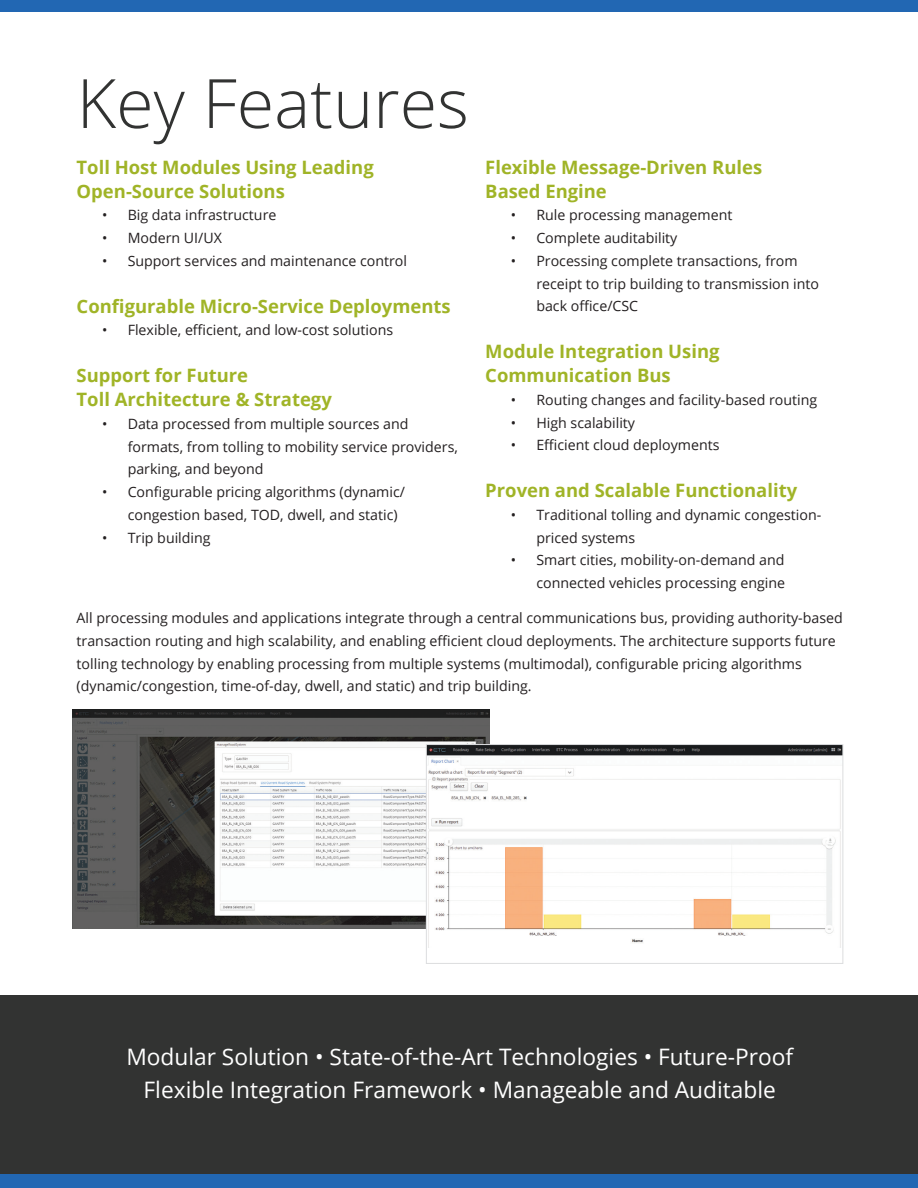
<style>
.page{position:relative;width:918px;height:1188px;background:#fff}
.page>*{position:absolute;margin:0;border:0;box-sizing:border-box;transform-origin:0 0}
.t1{font:300 68.1px "Open Sans";color:#323332}
.t2{font:22.65px/32.7px "Open Sans";color:#fff;text-align:center}
.t3{font:700 18.45px/24.2px "Open Sans";color:#a0b427}
.t4{font:14.25px/22.6px "Open Sans";color:#231f20}
</style>
<div class="page">
<img style="left:73px;top:709px;width:416px;height:219px">
<img style="left:428px;top:746px;width:413px;height:201px">
<div style="left:426px;top:744px;width:417px;height:220px;border:1px solid #dcdddf"></div>
<div style="left:0;top:995px;width:918px;height:179px;background:#323332"></div>
<div style="left:0;top:0;width:918px;height:12px;background:#2267b3"></div>
<div style="left:0;top:1174px;width:918px;height:14px;background:#2267b3"></div>
<h1 class="t1" style="left:77px;top:57px;width:394px">Key Features</h1>
<p class="t3" style="left:485px;top:154px;width:278px">Flexible Message-Driven Rules<br>Based Engine</p>
<p class="t4" style="left:511px;top:204px;width:223px">• Rule processing management</p>
<p class="t4" style="left:511px;top:226px;width:168px">• Complete auditability</p>
<p class="t4" style="left:536px;top:249px;width:284px;text-indent:-26px">• Processing complete transactions, from receipt to trip building to transmission into back office/CSC</p>
<p class="t3" style="left:485px;top:339px;width:236px">Module Integration Using<br>Communication Bus</p>
<p class="t4" style="left:511px;top:388px;width:308px">• Routing changes and facility-based routing</p>
<p class="t4" style="left:511px;top:411px;width:126px">• High scalability</p>
<p class="t4" style="left:511px;top:433px;width:210px">• Efficient cloud deployments</p>
<p class="t3" style="left:485px;top:478px;width:313px">Proven and Scalable Functionality</p>
<p class="t4" style="left:536px;top:503px;width:287px;text-indent:-26px">• Traditional tolling and dynamic congestion&shy;priced systems</p>
<p class="t4" style="left:511px;top:548px;width:276px;text-align:right">• Smart cities, mobility-on-demand and connected vehicles processing engine</p>
<p class="t4" style="left:77px;top:606px;width:768px">All processing modules and applications integrate through a central communications bus, providing authority-based transaction routing and high scalability, and enabling efficient cloud deployments. The architecture supports future tolling technology by enabling processing from multiple systems (multimodal), configurable pricing algorithms (dynamic/congestion, time-of-day, dwell, and static) and trip building.</p>
<p class="t3" style="left:77px;top:154px;width:299px">Toll Host Modules Using Leading<br>Open-Source Solutions</p>
<p class="t4" style="left:102px;top:204px;width:176px">• Big data infrastructure</p>
<p class="t4" style="left:102px;top:226px;width:121px">• Modern UI/UX</p>
<p class="t4" style="left:102px;top:249px;width:306px">• Support services and maintenance control</p>
<p class="t3" style="left:77px;top:293px;width:376px">Configurable Micro-Service Deployments</p>
<p class="t4" style="left:102px;top:319px;width:293px">• Flexible, efficient, and low-cost solutions</p>
<p class="t3" style="left:77px;top:363px;width:257px">Support for Future<br>Toll Architecture &amp; Strategy</p>
<p class="t4" style="left:128px;top:412px;width:332px;text-indent:-26px">• Data processed from multiple sources and formats, from tolling to mobility service providers, parking, and beyond</p>
<p class="t4" style="left:128px;top:480px;width:279px;text-indent:-26px">• Configurable pricing algorithms (dynamic/ congestion based, TOD, dwell, and static)</p>
<p class="t4" style="left:102px;top:526px;width:110px">• Trip building</p>
<h2 class="t2" style="left:126px;top:1040px;width:668px">Modular Solution • State-of-the-Art Technologies • Future-Proof<br>Flexible Integration Framework • Manageable and Auditable</h2>
</div>
